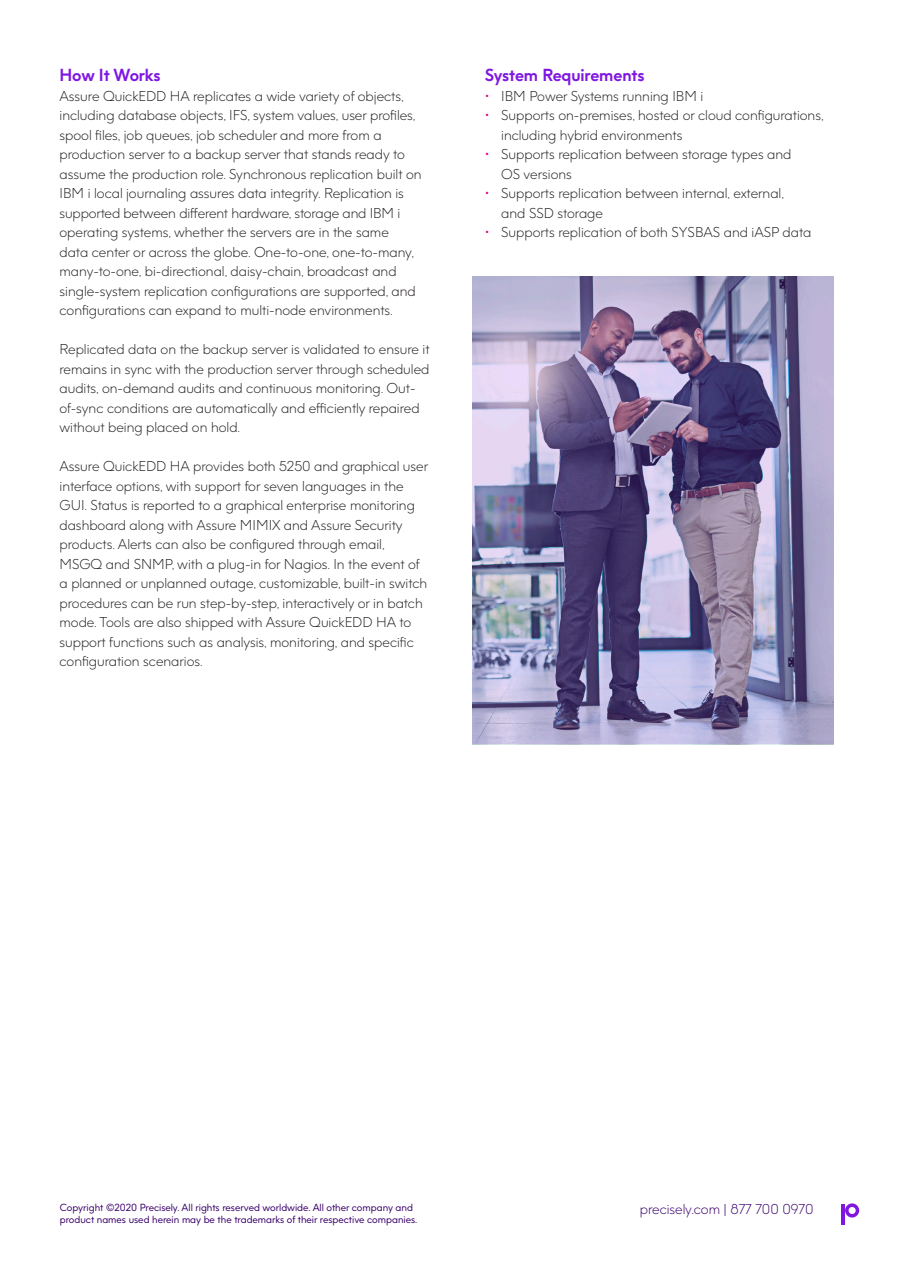
<style>
.page{position:relative;width:918px;height:1263px;background:#fff}
.page>*{position:absolute;margin:0;border:0;box-sizing:border-box;transform-origin:0 0}
.t1{font:700 16.5px "Precisely";letter-spacing:-.005em;color:#8017e1}
.t2{font:300 13.5px/19.5px "Precisely";color:#231f20}
.t3{font:300 13.5px "Precisely";color:#39006b}
.t4{font:9.75px "Precisely";color:#39006b}
.s1{color:#e5007e}
</style>
<div class="page">
<img style="left:472px;top:276px;width:362px;height:468px">
<svg style="left:845px;top:1203px;width:14px;height:14px"></svg>
<hr style="left:842px;top:1204px;width:3px;height:20px;background:#8017e1">
<p class="t1" style="left:60px;top:65px;width:103px">How It Works</p>
<p class="t2" style="left:60px;top:86px;width:364px">Assure QuickEDD HA replicates a wide variety of objects, including database objects, IFS, system values, user profiles, spool files, job queues, job scheduler and more from a production server to a backup server that stands ready to assume the production role. Synchronous replication built on IBM i local journaling assures data integrity. Replication is supported between different hardware, storage and IBM i operating systems, whether the servers are in the same<br>data center or across the globe. One-to-one, one-to-many, many-to-one, bi-directional, daisy-chain, broadcast and single-system replication configurations are supported, and configurations can expand to multi-node environments.</p>
<p class="t2" style="left:60px;top:340px;width:372px">Replicated data on the backup server is validated to ensure it remains in sync with the production server through scheduled audits, on-demand audits and continuous monitoring. Out&shy;of-sync conditions are automatically and efficiently repaired without being placed on hold.</p>
<p class="t2" style="left:60px;top:457px;width:370px">Assure QuickEDD HA provides both 5250 and graphical user interface options, with support for seven languages in the GUI. Status is reported to a graphical enterprise monitoring dashboard along with Assure MIMIX and Assure Security products. Alerts can also be configured through email, MSGQ and SNMP, with a plug-in for Nagios. In the event of a planned or unplanned outage, customizable, built-in switch procedures can be run step-by-step, interactively or in batch mode. Tools are also shipped with Assure QuickEDD HA to support functions such as analysis, monitoring, and specific configuration scenarios.</p>
<p class="t1" style="left:485px;top:65px;width:161px">System Requirements</p>
<p class="t2" style="left:485px;top:86px;width:220px"><span class="s1">•</span> IBM Power Systems running IBM i</p>
<p class="t2" style="left:501px;top:106px;width:324px;text-indent:-16px"><span class="s1">•</span> Supports on-premises, hosted or cloud configurations, including hybrid environments</p>
<p class="t2" style="left:501px;top:145px;width:292px;text-indent:-16px"><span class="s1">•</span> Supports replication between storage types and<br>OS versions</p>
<p class="t2" style="left:501px;top:184px;width:284px;text-indent:-16px"><span class="s1">•</span> Supports replication between internal, external, and SSD storage</p>
<p class="t2" style="left:485px;top:223px;width:328px"><span class="s1">•</span> Supports replication of both SYSBAS and iASP data</p>
<p class="t4" style="left:60px;top:1201px;width:355px">Copyright ©2020 Precisely. All rights reserved worldwide. All other company and</p>
<p class="t3" style="left:640px;top:1201px;width:175px">precisely.com | 877 700 0970</p>
<p class="t4" style="left:60px;top:1213px;width:359px">product names used herein may be the trademarks of their respective companies.</p>
</div>
